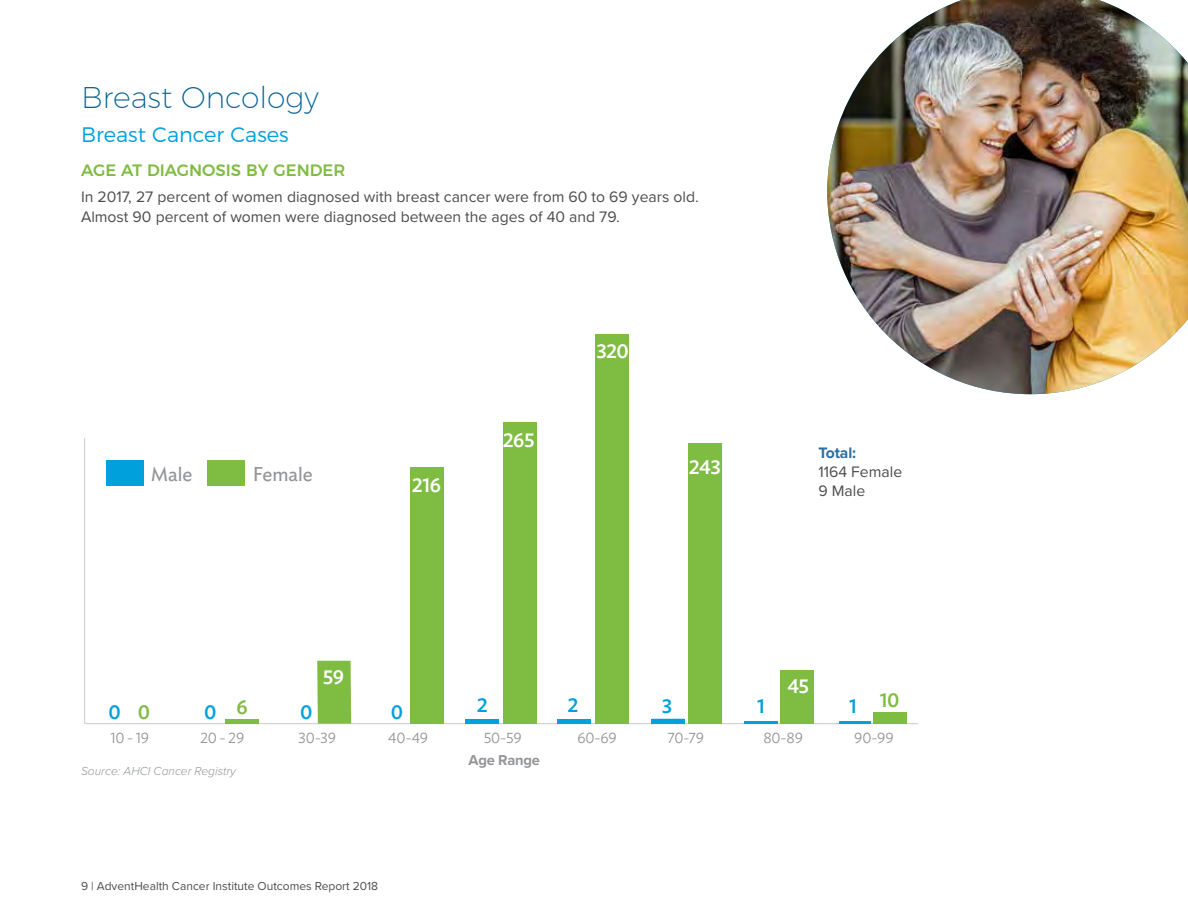
<style>
.page{position:relative;width:1188px;height:918px;background:#fff}
.page>*{position:absolute;margin:0;border:0;box-sizing:border-box;transform-origin:0 0}
.t1{font:200 30px "Montserrat";color:#006197}
.t2{font:300 21px "Montserrat";color:#00a0dd}
.t3{font:500 19.8px "Ideal Sans";letter-spacing:-.035em;color:#fff}
.t4{font:500 19.8px "Ideal Sans";color:#00a0dd}
.t5{font:19.8px "Ideal Sans";color:#939598}
.t6{font:500 19.8px "Ideal Sans";color:#7fbc42}
.t7{font:500 16.5px "Montserrat";color:#7fbc42}
.t8{font:15.75px/19.5px "Proxima Nova";color:#4d4d4f}
.t9{font:700 15.75px "Proxima Nova";letter-spacing:-.01em;color:#2c6fa1}
.t10{font:300 14.85px "Ideal Sans";letter-spacing:-.01em;color:#939598}
.t11{font:700 14.85px "Proxima Nova";letter-spacing:-.01em;color:#939598}
.t12{font:12px "Proxima Nova";color:#4d4d4f}
.t13{font:italic 300 12px "Proxima Nova";color:#939598}
.s1{color:#7fbc42}
</style>
<div class="page">
<hr style="left:84px;top:438px;width:1px;height:286px;background:#d1d3d4">
<hr style="left:85px;top:723px;width:833px;height:1px;background:#d1d3d4">
<div style="left:225px;top:719px;width:34px;height:5px;background:#7fbc42"></div>
<div style="left:317px;top:661px;width:34px;height:63px;background:#7fbc42"></div>
<div style="left:410px;top:467px;width:34px;height:257px;background:#7fbc42"></div>
<div style="left:503px;top:422px;width:33px;height:302px;background:#7fbc42"></div>
<div style="left:596px;top:334px;width:33px;height:390px;background:#7fbc42"></div>
<div style="left:688px;top:443px;width:34px;height:281px;background:#7fbc42"></div>
<div style="left:781px;top:670px;width:33px;height:54px;background:#7fbc42"></div>
<div style="left:873px;top:712px;width:34px;height:12px;background:#7fbc42"></div>
<div style="left:466px;top:719px;width:33px;height:5px;background:#00a0dd"></div>
<div style="left:558px;top:719px;width:33px;height:5px;background:#00a0dd"></div>
<div style="left:651px;top:719px;width:33px;height:5px;background:#00a0dd"></div>
<hr style="left:744px;top:721px;width:34px;height:3px;background:#00a0dd">
<div style="left:106px;top:461px;width:38px;height:25px;background:#00a0dd"></div>
<div style="left:207px;top:461px;width:37px;height:25px;background:#7fbc42"></div>
<hr style="left:839px;top:721px;width:31px;height:2px;background:#00a0dd">
<img style="left:827px;top:0;width:361px;height:394px">
<h1 class="t1" style="left:81px;top:75px;width:239px">Breast Oncology</h1>
<h2 class="t2" style="left:81px;top:118px;width:209px">Breast Cancer Cases</h2>
<p class="t7" style="left:81px;top:157px;width:266px">AGE AT DIAGNOSIS BY GENDER</p>
<p class="t8" style="left:81px;top:187px;width:619px">In 2017, 27 percent of women diagnosed with breast cancer were from 60 to 69 years old.<br>Almost 90 percent of women were diagnosed between the ages of 40 and 79.</p>
<p class="t5" style="left:151px;top:459px;width:43px">Male</p>
<p class="t5" style="left:253px;top:459px;width:61px">Female</p>
<p class="t3" style="left:412px;top:470px;width:31px">216</p>
<p class="t3" style="left:503px;top:425px;width:33px">265</p>
<p class="t3" style="left:596px;top:336px;width:34px">320</p>
<p class="t3" style="left:689px;top:452px;width:34px">243</p>
<p class="t9" style="left:818px;top:441px;width:39px">Total:</p>
<p class="t8" style="left:818px;top:462px;width:85px;line-height:18.9px">1164 Female<br>9 Male</p>
<p class="t3" style="left:323px;top:662px;width:23px">59</p>
<p class="t4" style="left:108px;top:697px;width:43px">0 <span class="s1">0</span></p>
<p class="t4" style="left:204px;top:697px;width:45px">0 <sup>6</sup></p>
<p class="t4" style="left:300px;top:697px;width:14px">0</p>
<p class="t4" style="left:391px;top:697px;width:14px">0</p>
<p class="t4" style="left:477px;top:690px;width:13px">2</p>
<p class="t4" style="left:568px;top:690px;width:13px">2</p>
<p class="t4" style="left:662px;top:691px;width:12px">3</p>
<p class="t4" style="left:757px;top:691px;width:10px">1</p>
<p class="t3" style="left:787px;top:671px;width:23px">45</p>
<p class="t4" style="left:849px;top:691px;width:10px">1</p>
<p class="t6" style="left:880px;top:685px;width:21px">10</p>
<p class="t10" style="left:110px;top:726px;width:40px">10 - 19</p>
<p class="t10" style="left:200px;top:726px;width:46px">20 - 29</p>
<p class="t10" style="left:298px;top:726px;width:39px">30-39</p>
<p class="t10" style="left:388px;top:726px;width:41px">40-49</p>
<p class="t10" style="left:484px;top:726px;width:39px">50-59</p>
<p class="t10" style="left:577px;top:726px;width:41px">60-69</p>
<p class="t10" style="left:667px;top:726px;width:38px">70-79</p>
<p class="t10" style="left:763px;top:726px;width:41px">80-89</p>
<p class="t10" style="left:854px;top:726px;width:41px">90-99</p>
<p class="t13" style="left:81px;top:762px;width:157px">Source: AHCI Cancer Registry</p>
<p class="t12" style="left:81px;top:877px;width:299px">9 | AdventHealth Cancer Institute Outcomes Report 2018</p>
<p class="t11" style="left:469px;top:749px;width:73px">Age Range</p>
</div>
